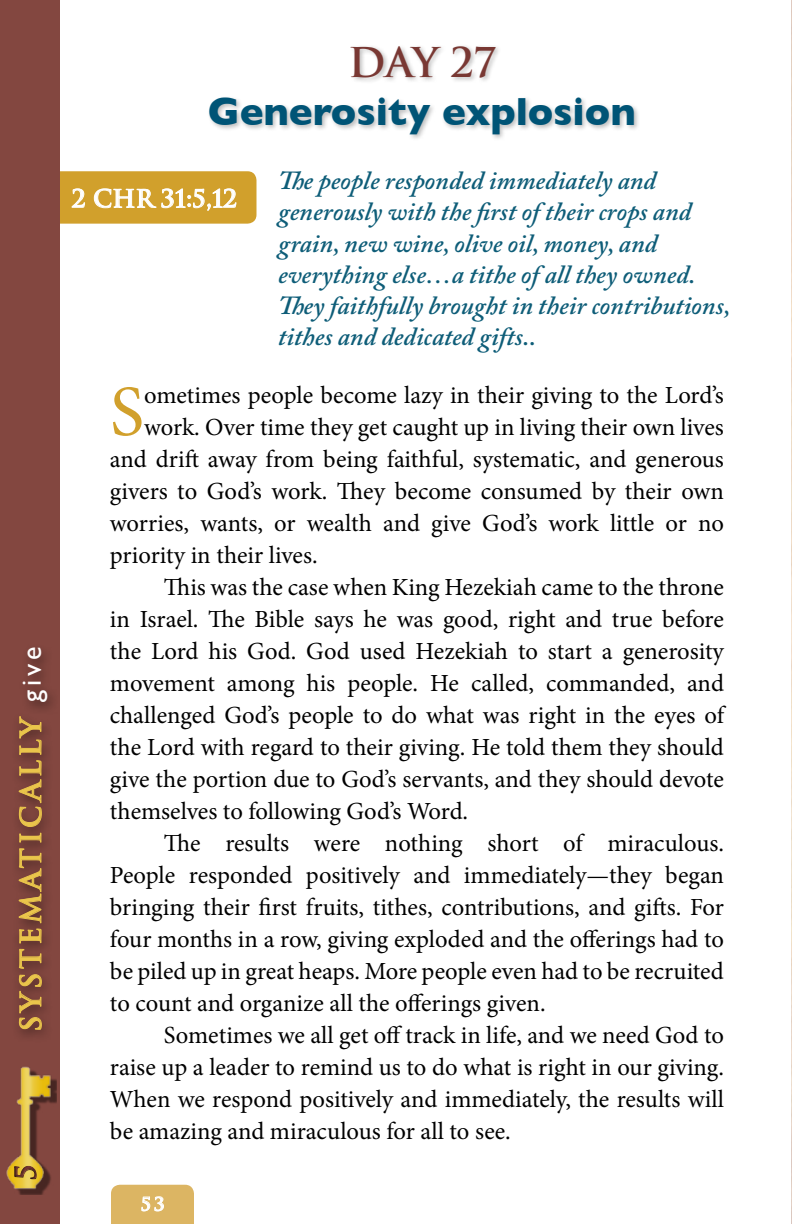
<style>
.page{position:relative;width:792px;height:1224px;background:#fff}
.page>*{position:absolute;margin:0;border:0;box-sizing:border-box;transform-origin:0 0}
.t1{font:72px "Minion Pro";color:#d1a02c}
.t2{font:700 40px "Gill Sans";color:#005476}
.t3{font:700 40px "Trajan";color:#793833}
.t4{font:700 28px "Trajan";letter-spacing:.14em;color:#eac54b}
.t5{font:700 28px "Trajan";color:#793833}
.t6{font:italic 600 26px/31.2px "Adobe Caslon Pro";color:#0e5d78}
.t7{font:24.6px "Minion Pro";color:#000}
.t8{font:700 24px "Trajan";color:#fff}
.t9{font:700 18px "Trajan Pro";color:#fff}
.s1{font-family:"Gill Sans";font-weight:400;color:#fff}
</style>
<div class="page">
<svg style="left:111px;top:1184px;width:83px;height:40px;background:#deb96d"></svg>
<img style="left:791px;top:0;width:1px;height:1224px">
<div style="left:0;top:0;width:60px;height:1224px;background:#834740"></div>
<div style="left:207px;top:43px;width:434px;height:97px;background:#000;opacity:.26"></div>
<svg style="left:60px;top:171px;width:196px;height:53px;background:#d5a83f"></svg>
<div style="left:9px;top:1069px;width:48px;height:126px;background:#000;opacity:.46"></div>
<img style="left:9px;top:1066px;width:43px;height:129px">
<div style="left:5px;top:1118px;width:40px;height:68px;background:#000;opacity:.75"></div>
<div style="left:11px;top:642px;width:49px;height:401px;background:#000;opacity:.47"></div>
<svg style="left:18px;top:709px;width:25px;height:332px"></svg>
<p class="t4" style="left:13px;top:1032px;width:386px;rotate:-90deg">SYSTEMATICALLY <span class="s1">give</span></p>
<p class="t5" style="left:8px;top:1180px;width:18px;rotate:-90deg">5</p>
<h2 class="t3" style="left:348px;top:38px;width:149px">DAY 27</h2>
<h2 class="t2" style="left:208px;top:89px;width:430px">Generosity explosion</h2>
<p class="t8" style="left:72px;top:184px;width:167px">2 CHR 31:5,12</p>
<p class="t6" style="left:278px;top:165px;width:454px">The people responded immediately and generously with the first of their crops and grain, new wine, olive oil, money, and everything else…a tithe of all they owned.<br>They faithfully brought in their contributions, tithes and dedicated gifts..</p>
<h1 class="t1" style="left:110px;top:364px;width:36px">S</h1>
<p class="t7" style="left:144px;top:379px;width:581px">ometimes people become lazy in their giving to the Lord’s</p>
<p class="t7" style="left:144px;top:411px;width:581px">work. Over time they get caught up in living their own lives</p>
<p class="t7" style="left:110px;top:443px;width:615px">and drift away from being faithful, systematic, and generous</p>
<p class="t7" style="left:110px;top:475px;width:615px">givers to God’s work. They become consumed by their own</p>
<p class="t7" style="left:110px;top:507px;width:616px">worries, wants, or wealth and give God’s work little or no</p>
<p class="t7" style="left:110px;top:539px;width:209px">priority in their lives.</p>
<p class="t7" style="left:164px;top:571px;width:562px">This was the case when King Hezekiah came to the throne</p>
<p class="t7" style="left:110px;top:603px;width:615px">in Israel. The Bible says he was good, right and true before</p>
<p class="t7" style="left:110px;top:635px;width:615px">the Lord his God. God used Hezekiah to start a generosity</p>
<p class="t7" style="left:110px;top:667px;width:615px">movement among his people. He called, commanded, and</p>
<p class="t7" style="left:110px;top:699px;width:615px">challenged God’s people to do what was right in the eyes of</p>
<p class="t7" style="left:110px;top:731px;width:615px">the Lord with regard to their giving. He told them they should</p>
<p class="t7" style="left:110px;top:763px;width:615px">give the portion due to God’s servants, and they should devote</p>
<p class="t7" style="left:110px;top:795px;width:360px">themselves to following God’s Word.</p>
<p class="t7" style="left:164px;top:827px;width:562px">The results were nothing short of miraculous.</p>
<p class="t7" style="left:110px;top:859px;width:616px">People responded positively and immediately—they began</p>
<p class="t7" style="left:110px;top:891px;width:615px">bringing their first fruits, tithes, contributions, and gifts. For</p>
<p class="t7" style="left:110px;top:923px;width:615px">four months in a row, giving exploded and the offerings had to</p>
<p class="t7" style="left:110px;top:955px;width:615px">be piled up in great heaps. More people even had to be recruited</p>
<p class="t7" style="left:110px;top:987px;width:437px">to count and organize all the offerings given.</p>
<p class="t7" style="left:164px;top:1019px;width:561px">Sometimes we all get off track in life, and we need God to</p>
<p class="t7" style="left:110px;top:1051px;width:616px">raise up a leader to remind us to do what is right in our giving.</p>
<p class="t7" style="left:110px;top:1083px;width:616px">When we respond positively and immediately, the results will</p>
<p class="t7" style="left:110px;top:1115px;width:402px">be amazing and miraculous for all to see.</p>
<p class="t9" style="left:140px;top:1193px;width:26px">53</p>
</div>
